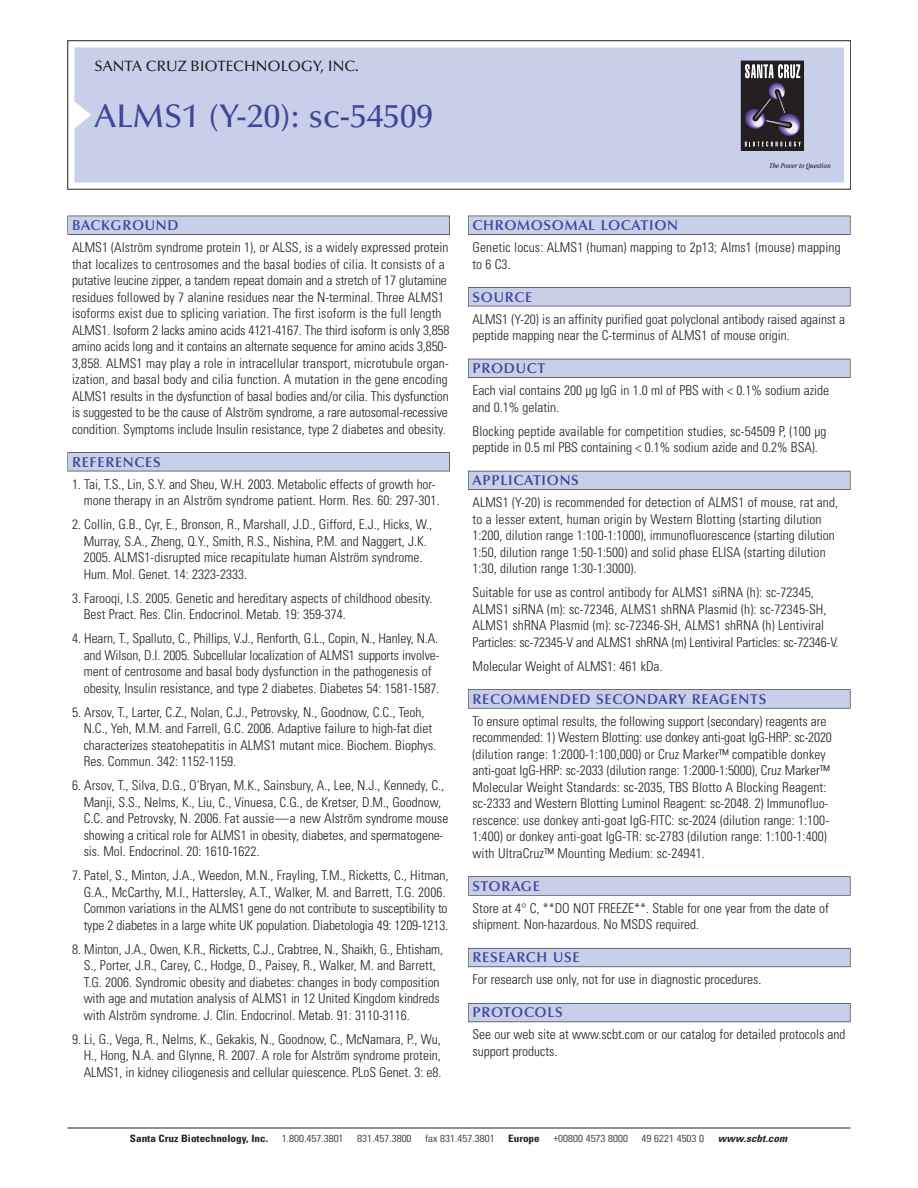
<style>
.page{position:relative;width:918px;height:1188px;background:#fff}
.page>*{position:absolute;margin:0;border:0;box-sizing:border-box;transform-origin:0 0}
.t1{font:500 33px "Optima";color:#41459c}
.t2{font:500 15px "Optima";color:#231f20}
.t3{font:600 14.25px "Optima";letter-spacing:.05em;color:#41459c}
.t4{font:300 condensed 13.5px/16.5px "Univers";color:#231f20}
.t5{font:300 condensed 10.2px "Univers";color:#231f20;scale:1.1 1}
.t6{font:700 condensed 10.2px "Univers";color:#231f20;scale:1.1 1}
.t7{font:italic 700 condensed 10.2px "Univers";color:#231f20;scale:1.1 1}
.t8{font:italic condensed 7.5px "Garamond";color:#231f20}
</style>
<div class="page">
<div style="left:74px;top:47px;width:770px;height:135px;background:#c7cfe9"></div>
<div style="left:741px;top:61px;width:62px;height:89px;background:#231f20"></div>
<div style="left:741px;top:61px;width:63px;height:90px;border:1px solid #231f20"></div>
<svg style="left:741px;top:64px;width:64px;height:83px"></svg>
<div style="left:68px;top:216px;width:382px;height:19px;background:#64636a"></div>
<div style="left:68px;top:216px;width:381px;height:18px;background:#c7cfe9"></div>
<div style="left:68px;top:452px;width:382px;height:19px;background:#64636a"></div>
<div style="left:68px;top:453px;width:381px;height:18px;background:#c7cfe9"></div>
<div style="left:468px;top:216px;width:382px;height:19px;background:#64636a"></div>
<div style="left:468px;top:216px;width:382px;height:18px;background:#c7cfe9"></div>
<div style="left:468px;top:287px;width:382px;height:19px;background:#64636a"></div>
<div style="left:468px;top:288px;width:382px;height:18px;background:#c7cfe9"></div>
<div style="left:468px;top:359px;width:382px;height:19px;background:#63636c"></div>
<div style="left:468px;top:359px;width:382px;height:18px;background:#c7cfe9"></div>
<div style="left:468px;top:471px;width:382px;height:19px;background:#63646e"></div>
<div style="left:468px;top:471px;width:382px;height:18px;background:#c7cfe9"></div>
<svg style="left:468px;top:689px;width:382px;height:20px"></svg>
<div style="left:468px;top:690px;width:382px;height:18px;background:#c7cfe9"></div>
<div style="left:468px;top:876px;width:382px;height:20px;background:#7a7879"></div>
<div style="left:468px;top:877px;width:382px;height:18px;background:#c7cfe9"></div>
<div style="left:468px;top:948px;width:382px;height:19px;background:#70727f"></div>
<div style="left:468px;top:949px;width:382px;height:18px;background:#c7cfe9"></div>
<div style="left:468px;top:1003px;width:382px;height:19px;background:#686975"></div>
<div style="left:468px;top:1004px;width:382px;height:18px;background:#c7cfe9"></div>
<hr style="left:68px;top:1128px;width:782px;height:1px;background:#231f20">
<p class="t2" style="left:94px;top:60px;width:266px">SANTA CRUZ BIOTECHNOLOGY, INC.</p>
<h1 class="t1" style="left:94px;top:102px;width:340px">ALMS1 (Y-20): sc-54509</h1>
<p class="t3" style="left:72px;top:219px;width:108px">BACKGROUND</p>
<p class="t4" style="left:72px;top:240px;width:379px">ALMS1 (Alström syndrome protein 1), or ALSS, is a widely expressed protein that localizes to centrosomes and the basal bodies of cilia. It consists of a putative leucine zipper, a tandem repeat domain and a stretch of 17 glutamine residues followed by 7 alanine residues near the N-terminal. Three ALMS1 isoforms exist due to splicing variation. The first isoform is the full length ALMS1. Isoform 2 lacks amino acids 4121-4167. The third isoform is only 3,858 amino acids long and it contains an alternate sequence for amino acids 3,850- 3,858. ALMS1 may play a role in intracellular transport, microtubule organ&shy;ization, and basal body and cilia function. A mutation in the gene encoding ALMS1 results in the dysfunction of basal bodies and/or cilia. This dysfunction is suggested to be the cause of Alström syndrome, a rare autosomal-recessive condition. Symptoms include Insulin resistance, type 2 diabetes and obesity.</p>
<p class="t3" style="left:72px;top:456px;width:90px">REFERENCES</p>
<p class="t4" style="left:84px;top:477px;width:357px;text-indent:-12px">1. Tai, T.S., Lin, S.Y. and Sheu, W.H. 2003. Metabolic effects of growth hor&shy;mone therapy in an Alström syndrome patient. Horm. Res. 60: 297-301.</p>
<p class="t4" style="left:84px;top:517px;width:350px;text-indent:-12px">2. Collin, G.B., Cyr, E., Bronson, R., Marshall, J.D., Gifford, E.J., Hicks, W., Murray, S.A., Zheng, Q.Y., Smith, R.S., Nishina, P.M. and Naggert, J.K.<br>2005. ALMS1-disrupted mice recapitulate human Alström syndrome.<br>Hum. Mol. Genet. 14: 2323-2333.</p>
<p class="t4" style="left:84px;top:591px;width:350px;text-indent:-12px">3. Farooqi, I.S. 2005. Genetic and hereditary aspects of childhood obesity.<br>Best Pract. Res. Clin. Endocrinol. Metab. 19: 359-374.</p>
<p class="t4" style="left:84px;top:631px;width:357px;text-indent:-12px">4. Hearn, T., Spalluto, C., Phillips, V.J., Renforth, G.L., Copin, N., Hanley, N.A. and Wilson, D.I. 2005. Subcellular localization of ALMS1 supports involve&shy;ment of centrosome and basal body dysfunction in the pathogenesis of obesity, Insulin resistance, and type 2 diabetes. Diabetes 54: 1581-1587.</p>
<p class="t4" style="left:84px;top:705px;width:354px;text-indent:-12px">5. Arsov, T., Larter, C.Z., Nolan, C.J., Petrovsky, N., Goodnow, C.C., Teoh, N.C., Yeh, M.M. and Farrell, G.C. 2006. Adaptive failure to high-fat diet characterizes steatohepatitis in ALMS1 mutant mice. Biochem. Biophys.<br>Res. Commun. 342: 1152-1159.</p>
<p class="t4" style="left:84px;top:778px;width:366px;text-indent:-12px">6. Arsov, T., Silva, D.G., O’Bryan, M.K., Sainsbury, A., Lee, N.J., Kennedy, C., Manji, S.S., Nelms, K., Liu, C., Vinuesa, C.G., de Kretser, D.M., Goodnow, C.C. and Petrovsky, N. 2006. Fat aussie—a new Alström syndrome mouse showing a critical role for ALMS1 in obesity, diabetes, and spermatogene&shy;sis. Mol. Endocrinol. 20: 1610-1622.</p>
<p class="t4" style="left:84px;top:868px;width:366px;text-indent:-12px">7. Patel, S., Minton, J.A., Weedon, M.N., Frayling, T.M., Ricketts, C., Hitman, G.A., McCarthy, M.I., Hattersley, A.T., Walker, M. and Barrett, T.G. 2006.<br>Common variations in the ALMS1 gene do not contribute to susceptibility to type 2 diabetes in a large white UK population. Diabetologia 49: 1209-1213.</p>
<p class="t4" style="left:84px;top:942px;width:361px;text-indent:-12px">8. Minton, J.A., Owen, K.R., Ricketts, C.J., Crabtree, N., Shaikh, G., Ehtisham, S., Porter, J.R., Carey, C., Hodge, D., Paisey, R., Walker, M. and Barrett, T.G. 2006. Syndromic obesity and diabetes: changes in body composition with age and mutation analysis of ALMS1 in 12 United Kingdom kindreds with Alström syndrome. J. Clin. Endocrinol. Metab. 91: 3110-3116.</p>
<p class="t4" style="left:84px;top:1032px;width:359px;text-align:justify;text-indent:-12px">9. Li, G., Vega, R., Nelms, K., Gekakis, N., Goodnow, C., McNamara, P., Wu, H., Hong, N.A. and Glynne, R. 2007. A role for Alström syndrome protein, ALMS1, in kidney ciliogenesis and cellular quiescence. PLoS Genet. 3: e8.</p>
<p class="t8" style="left:769px;top:163px;width:63px">The Power to Question</p>
<p class="t3" style="left:473px;top:219px;width:207px">CHROMOSOMAL LOCATION</p>
<p class="t4" style="left:473px;top:240px;width:370px">Genetic locus: ALMS1 (human) mapping to 2p13; Alms1 (mouse) mapping to 6 C3.</p>
<p class="t3" style="left:473px;top:291px;width:61px">SOURCE</p>
<p class="t4" style="left:473px;top:312px;width:374px">ALMS1 (Y-20) is an affinity purified goat polyclonal antibody raised against a peptide mapping near the C-terminus of ALMS1 of mouse origin.</p>
<p class="t3" style="left:473px;top:362px;width:74px">PRODUCT</p>
<p class="t4" style="left:473px;top:384px;width:358px">Each vial contains 200 µg IgG in 1.0 ml of PBS with &lt; 0.1% sodium azide and 0.1% gelatin.</p>
<p class="t4" style="left:473px;top:424px;width:356px">Blocking peptide available for competition studies, sc-54509 P, (100 µg peptide in 0.5 ml PBS containing &lt; 0.1% sodium azide and 0.2% BSA).</p>
<p class="t3" style="left:473px;top:474px;width:108px">APPLICATIONS</p>
<p class="t4" style="left:473px;top:496px;width:367px">ALMS1 (Y-20) is recommended for detection of ALMS1 of mouse, rat and, to a lesser extent, human origin by Western Blotting (starting dilution 1:200, dilution range 1:100-1:1000), immunofluorescence (starting dilution 1:50, dilution range 1:50-1:500) and solid phase ELISA (starting dilution 1:30, dilution range 1:30-1:3000).</p>
<p class="t4" style="left:473px;top:586px;width:368px">Suitable for use as control antibody for ALMS1 siRNA (h): sc-72345, ALMS1 siRNA (m): sc-72346, ALMS1 shRNA Plasmid (h): sc-72345-SH, ALMS1 shRNA Plasmid (m): sc-72346-SH, ALMS1 shRNA (h) Lentiviral Particles: sc-72345-V and ALMS1 shRNA (m) Lentiviral Particles: sc-72346-V.</p>
<p class="t4" style="left:473px;top:659px;width:192px">Molecular Weight of ALMS1: 461 kDa.</p>
<p class="t3" style="left:473px;top:693px;width:295px">RECOMMENDED SECONDARY REAGENTS</p>
<p class="t4" style="left:473px;top:714px;width:361px">To ensure optimal results, the following support (secondary) reagents are recommended: 1) Western Blotting: use donkey anti-goat IgG-HRP: sc-2020 (dilution range: 1:2000-1:100,000) or Cruz Marker™ compatible donkey anti-goat IgG-HRP: sc-2033 (dilution range: 1:2000-1:5000), Cruz Marker™ Molecular Weight Standards: sc-2035, TBS Blotto A Blocking Reagent: sc-2333 and Western Blotting Luminol Reagent: sc-2048. 2) Immunofluo&shy;rescence: use donkey anti-goat IgG-FITC: sc-2024 (dilution range: 1:100- 1:400) or donkey anti-goat IgG-TR: sc-2783 (dilution range: 1:100-1:400) with UltraCruz™ Mounting Medium: sc-24941.</p>
<p class="t3" style="left:473px;top:880px;width:69px">STORAGE</p>
<p class="t4" style="left:473px;top:901px;width:358px">Store at 4° C, **DO NOT FREEZE**. Stable for one year from the date of shipment. Non-hazardous. No MSDS required.</p>
<p class="t3" style="left:473px;top:952px;width:109px">RESEARCH USE</p>
<p class="t4" style="left:473px;top:973px;width:290px">For research use only, not for use in diagnostic procedures.</p>
<p class="t3" style="left:473px;top:1007px;width:92px">PROTOCOLS</p>
<p class="t4" style="left:473px;top:1028px;width:375px">See our web site at www.scbt.com or our catalog for detailed protocols and support products.</p>
<p class="t6" style="left:130px;top:1135px;width:127px">Santa Cruz Biotechnology, Inc.</p>
<p class="t5" style="left:282px;top:1135px;width:58px">1.800.457.3801</p>
<p class="t5" style="left:357px;top:1135px;width:51px">831.457.3800</p>
<p class="t5" style="left:425px;top:1135px;width:65px">fax 831.457.3801</p>
<p class="t6" style="left:508px;top:1135px;width:30px">Europe</p>
<p class="t5" style="left:553px;top:1135px;width:69px">+00800 4573 8000</p>
<p class="t5" style="left:642px;top:1135px;width:58px">49 6221 4503 0</p>
<p class="t7" style="left:718px;top:1135px;width:67px">www.scbt.com</p>
</div>
